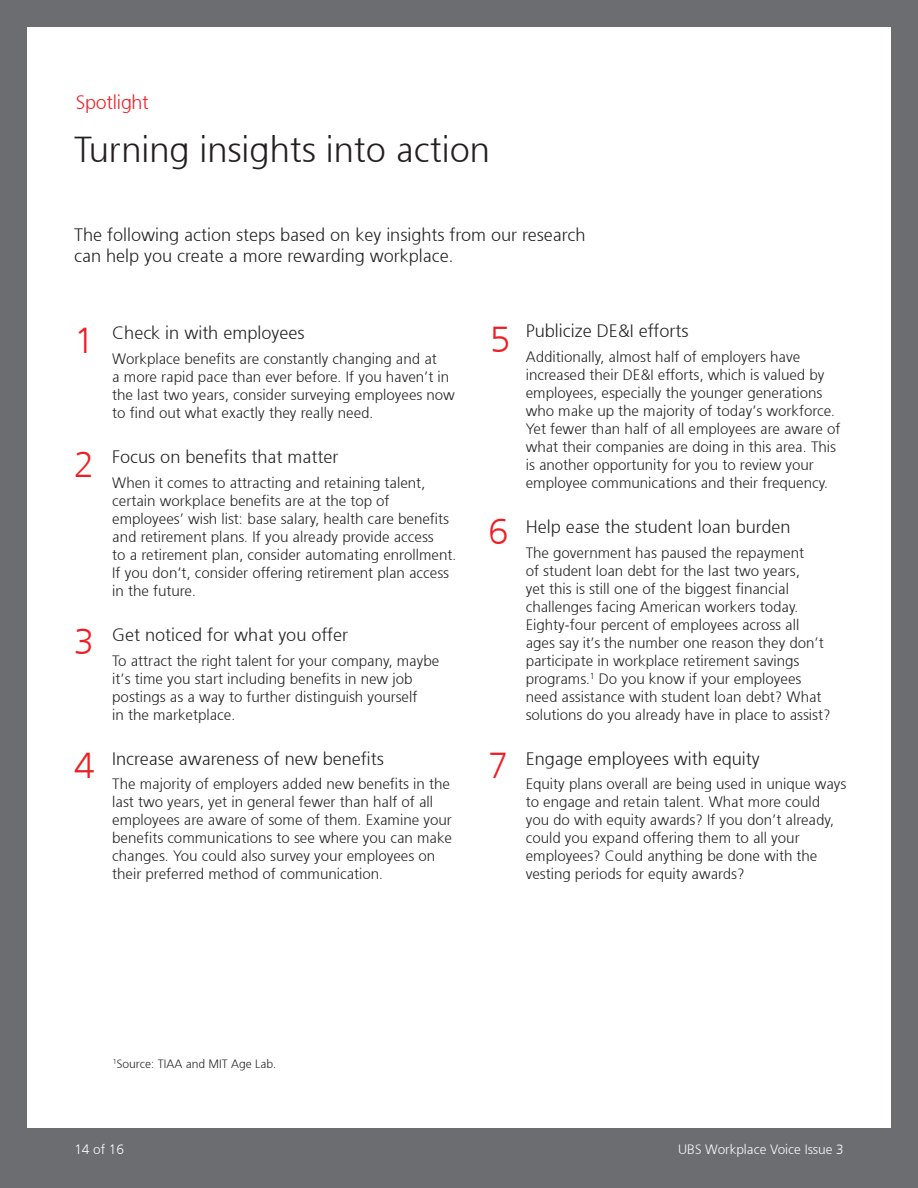
<style>
.page{position:relative;width:918px;height:1188px;background:#6c6d70}
.page>*{position:absolute;margin:0;border:0;box-sizing:border-box;transform-origin:0 0}
.headline_24_28_black{font:300 36px "Frutiger 45";color:#231f20}
.number_32_black{font:300 36px "Frutiger 45";color:#ee1d23}
.subhead_red_13_16{font:300 19.5px "Frutiger 45";letter-spacing:-.01em;color:#ee1d23}
.body_10_12{font:300 18px/21px "Frutiger 45";color:#231f20}
.body_10_12-2{font:300 15px/18px "Frutiger 45";color:#231f20}
.t1{font:300 13.5px "Frutiger 45";color:#fff}
.body_10_12-3{font:300 12px "Frutiger 45";color:#231f20}
</style>
<div class="page">
<div style="left:27px;top:27px;width:864px;height:1100px;background:#fff"></div>
<p class="subhead_red_13_16" style="left:76px;top:91px;width:75px">Spotlight</p>
<p class="headline_24_28_black" style="left:74px;top:129px;width:417px">Turning insights into action</p>
<p class="body_10_12" style="left:74px;top:224px;width:513px">The following action steps based on key insights from our research can help you create a more rewarding workplace.</p>
<p class="number_32_black" style="left:74px;top:320px;width:22px">1</p>
<p class="number_32_black" style="left:74px;top:444px;width:22px">2</p>
<p class="number_32_black" style="left:74px;top:621px;width:22px">3</p>
<p class="number_32_black" style="left:74px;top:745px;width:22px">4</p>
<p class="body_10_12" style="left:112px;top:323px;width:194px">Check in with employees</p>
<p class="body_10_12-2" style="left:112px;top:350px;width:344px">Workplace benefits are constantly changing and at<br>a more rapid pace than ever before. If you haven’t in the last two years, consider surveying employees now to find out what exactly they really need.</p>
<p class="body_10_12" style="left:112px;top:446px;width:228px">Focus on benefits that matter</p>
<p class="body_10_12-2" style="left:112px;top:474px;width:346px">When it comes to attracting and retaining talent, certain workplace benefits are at the top of employees’ wish list: base salary, health care benefits and retirement plans. If you already provide access<br>to a retirement plan, consider automating enrollment.<br>If you don’t, consider offering retirement plan access in the future.</p>
<p class="body_10_12" style="left:112px;top:624px;width:237px">Get noticed for what you offer</p>
<p class="body_10_12-2" style="left:112px;top:651px;width:328px">To attract the right talent for your company, maybe it’s time you start including benefits in new job postings as a way to further distinguish yourself<br>in the marketplace.</p>
<p class="body_10_12" style="left:112px;top:748px;width:273px">Increase awareness of new benefits</p>
<p class="body_10_12-2" style="left:112px;top:775px;width:341px">The majority of employers added new benefits in the last two years, yet in general fewer than half of all employees are aware of some of them. Examine your benefits communications to see where you can make changes. You could also survey your employees on their preferred method of communication.</p>
<p class="number_32_black" style="left:490px;top:319px;width:22px">5</p>
<p class="number_32_black" style="left:488px;top:511px;width:22px">6</p>
<p class="number_32_black" style="left:488px;top:745px;width:22px">7</p>
<p class="body_10_12" style="left:526px;top:320px;width:164px">Publicize DE&amp;I efforts</p>
<p class="body_10_12-2" style="left:526px;top:348px;width:316px">Additionally, almost half of employers have increased their DE&amp;I efforts, which is valued by employees, especially the younger generations who make up the majority of today’s workforce.<br>Yet fewer than half of all employees are aware of what their companies are doing in this area. This is another opportunity for you to review your employee communications and their frequency.</p>
<p class="body_10_12" style="left:526px;top:516px;width:266px">Help ease the student loan burden</p>
<p class="body_10_12-2" style="left:526px;top:543px;width:306px">The government has paused the repayment<br>of student loan debt for the last two years,<br>yet this is still one of the biggest financial challenges facing American workers today.<br>Eighty-four percent of employees across all ages say it’s the number one reason they don’t participate in workplace retirement savings programs.<sup>1</sup> Do you know if your employees need assistance with student loan debt? What solutions do you already have in place to assist?</p>
<p class="body_10_12" style="left:526px;top:748px;width:236px">Engage employees with equity</p>
<p class="body_10_12-2" style="left:526px;top:775px;width:322px">Equity plans overall are being used in unique ways to engage and retain talent. What more could you do with equity awards? If you don’t already, could you expand offering them to all your employees? Could anything be done with the vesting periods for equity awards?</p>
<p class="body_10_12-3" style="left:113px;top:1057px;width:165px"><sup>1</sup>Source: TIAA and MIT Age Lab.</p>
<p class="t1" style="left:74px;top:1142px;width:51px">14 of 16</p>
<p class="t1" style="left:678px;top:1142px;width:167px">UBS Workplace Voice Issue 3</p>
</div>
